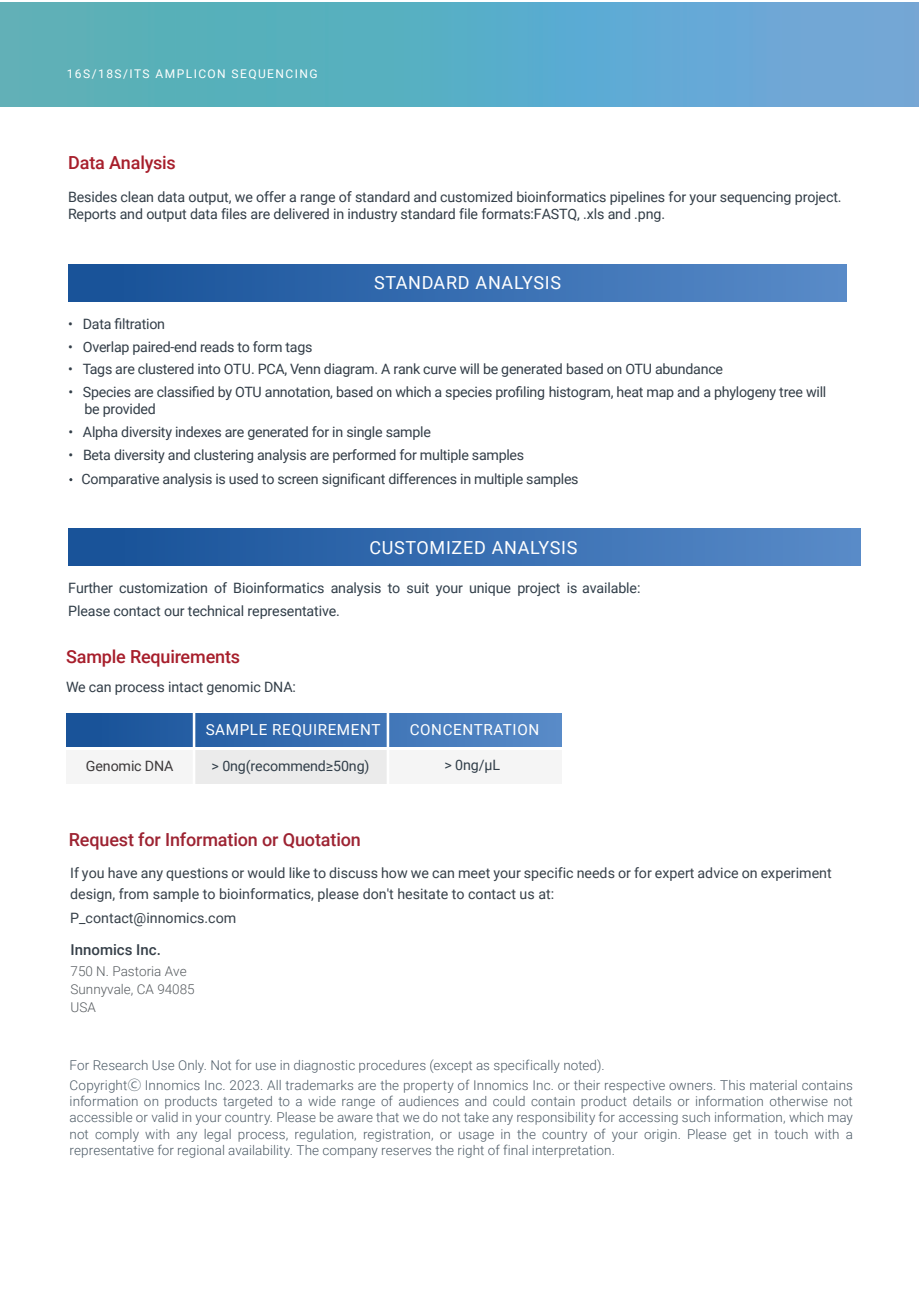
<style>
.page{position:relative;width:919px;height:1289px;background:#fff}
.page>*{position:absolute;margin:0;border:0;box-sizing:border-box;transform-origin:0 0}
.t1{font:18px "Roboto";letter-spacing:.04em;color:#fff}
.t2{font:500 18px "Roboto";letter-spacing:-.01em;color:#9d2332}
.t3{font:500 18px "Roboto";letter-spacing:-.01em;color:#a71e2b}
.t4{font:15.15px "Roboto";letter-spacing:.04em;color:#fff}
.t5{font:500 15px "Roboto";color:#364049}
.t6{font:14.25px/17.1px "Roboto";letter-spacing:-.02em;color:#333e48}
.t7{font:14.25px/21px "Roboto";color:#37414a}
.t8{font:14.25px/22.4px "Roboto";letter-spacing:-.01em;color:#313e49}
.t9{font:14.25px "Roboto";letter-spacing:-.01em;color:#3d393a}
.t10{font:300 13.5px/16.5px "Roboto";letter-spacing:.005em;color:#4d5b66}
.t11{font:300 13.5px/18px "Roboto";color:#575c60}
.t12{font:12px "Roboto";letter-spacing:.12em;color:#fffffe}
.s1{font-family:"Koz Go Pr 6 N";font-weight:400}
</style>
<div class="page">
<img style="left:0;top:2px;width:918px;height:105px">
<div style="left:68px;top:265px;width:778px;height:36px;background:linear-gradient(to right,#155097,#598bc9)"></div>
<div style="left:68px;top:528px;width:792px;height:37px;background:linear-gradient(to right,#155097,#598bc9)"></div>
<div style="left:66px;top:713px;width:495px;height:33px;background:linear-gradient(to right,#155097,#588bc9)"></div>
<div style="left:66px;top:750px;width:128px;height:33px;background:#f5f5f5"></div>
<div style="left:194px;top:750px;width:193px;height:33px;background:#ebebeb"></div>
<div style="left:387px;top:750px;width:174px;height:33px;background:#f5f5f5"></div>
<hr style="left:386px;top:710px;width:3px;height:75px;background:#fff">
<hr style="left:193px;top:710px;width:2px;height:75px;background:#fff">
<p class="t12" style="left:67px;top:66px;width:252px">16S/18S/ITS AMPLICON SEQUENCING</p>
<p class="t3" style="left:68px;top:150px;width:109px">Data Analysis</p>
<p class="t6" style="left:68px;top:187px;width:775px">Besides clean data output, we offer a range of standard and customized bioinformatics pipelines for your sequencing project.<br>Reports and output data files are delivered in industry standard file formats:FASTQ, .xls and .png.</p>
<p class="t1" style="left:374px;top:270px;width:188px">STANDARD ANALYSIS</p>
<p class="t6" style="left:68px;top:315px;width:98px">• Data filtration</p>
<p class="t6" style="left:68px;top:338px;width:246px">• Overlap paired-end reads to form tags</p>
<p class="t6" style="left:68px;top:360px;width:656px">• Tags are clustered into OTU. PCA, Venn diagram. A rank curve will be generated based on OTU abundance</p>
<p class="t6" style="left:85px;top:382px;width:743px;text-indent:-16px">• Species are classified by OTU annotation, based on which a species profiling histogram, heat map and a phylogeny tree will be provided</p>
<p class="t6" style="left:68px;top:423px;width:364px">• Alpha diversity indexes are generated for in single sample</p>
<p class="t6" style="left:68px;top:446px;width:457px">• Beta diversity and clustering analysis are performed for multiple samples</p>
<p class="t6" style="left:81px;top:470px;width:498px">Comparative analysis is used to screen significant differences in multiple samples</p>
<p class="t1" style="left:369px;top:534px;width:209px">CUSTOMIZED ANALYSIS</p>
<p class="t8" style="left:68px;top:576px;width:573px">Further customization of Bioinformatics analysis to suit your unique project is available:<br>Please contact our technical representative.</p>
<p class="t3" style="left:66px;top:643px;width:175px">Sample Requirements</p>
<p class="t6" style="left:66px;top:677px;width:231px">We can process intact genomic DNA:</p>
<p class="t4" style="left:206px;top:718px;width:176px">SAMPLE REQUIREMENT</p>
<p class="t4" style="left:409px;top:718px;width:131px">CONCENTRATION</p>
<p class="t9" style="left:86px;top:756px;width:89px">Genomic DNA</p>
<p class="t8" style="left:212px;top:754px;width:159px">&gt; 0ng(recommend≥50ng)</p>
<p class="t8" style="left:444px;top:752px;width:57px">&gt; 0ng/μL</p>
<p class="t2" style="left:69px;top:827px;width:293px">Request for Information or Quotation</p>
<p class="t7" style="left:70px;top:861px;width:763px">If you have any questions or would like to discuss how we can meet your specific needs or for expert advice on experiment design, from sample to bioinformatics, please don't hesitate to contact us at:</p>
<p class="t7" style="left:70px;top:906px;width:168px">P_contact@innomics.com</p>
<p class="t5" style="left:71px;top:939px;width:92px">Innomics Inc.</p>
<p class="t11" style="left:71px;top:961px;width:126px">750 N. Pastoria Ave<br>Sunnyvale, CA 94085<br>USA</p>
<p class="t10" style="left:70px;top:1053px;width:784px;line-height:20.7px">For Research Use Only. Not for use in diagnostic procedures (except as specifically noted).<br>Copyright<span class="s1">Ⓒ</span> Innomics Inc. 2023. All trademarks are the property of Innomics Inc. or their respective owners. This material contains</p>
<p class="t10" style="left:70px;top:1092px;width:784px;text-align:justify">information on products targeted to a wide range of audiences and could contain product details or information otherwise not accessible or valid in your country. Please be aware that we do not take any responsibility for accessing such information, which may not comply with any legal process, regulation, registration, or usage in the country of your origin. Please get in touch with a representative for regional availability. The company reserves the right of final interpretation.</p>
</div>
